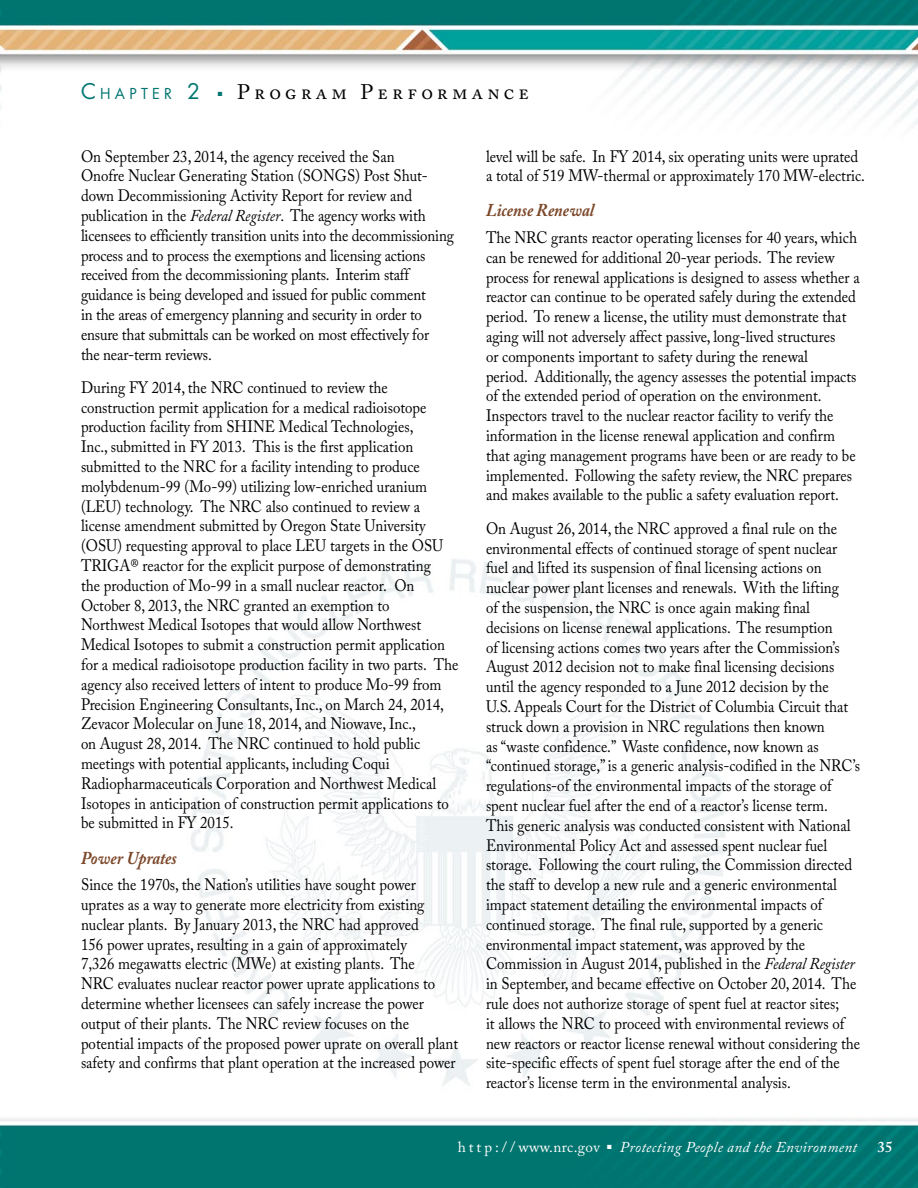
<style>
.page{position:relative;width:918px;height:1188px;background:#fff}
.page>*{position:absolute;margin:0;border:0;box-sizing:border-box;transform-origin:0 0}
.t1{font:21px "Adobe Caslon Pro";letter-spacing:.2em;color:#000}
.t2{font:italic 700 18px "Adobe Caslon Pro";color:#7b4729;scale:.9 1}
.BODY{font:16.5px/19.8px "Adobe Caslon Pro";color:#000;scale:.9 1}
.t3{font:italic 15px "Adobe Caslon Pro";letter-spacing:.025em;color:#fff}
.t4{font:15px "Adobe Caslon Pro";letter-spacing:.025em;color:#fff}
.t5{font:600 15px "Adobe Caslon Pro";color:#fff}
.t6{font:14.7px "Futura";letter-spacing:.285em;color:#007570}
.s1{font-size:21px}
.s2{color:#007570}
.s3{font-style:italic}
.s4{color:#030000}
</style>
<div class="page">
<img style="left:0;top:0;width:918px;height:1188px">
<p class="t6" style="left:81px;top:83px;width:120px"><span class="s1">C</span>HAPTER <span class="s1">2</span></p>
<p class="t1" style="left:218px;top:79px;width:313px"><span class="s2">■</span> Program Performance</p>
<p class="BODY" style="left:81px;top:146px;width:416px">On September 23, 2014, the agency received the San<br>Onofre Nuclear Generating Station (SONGS) Post Shut&shy;down Decommissioning Activity Report for review and publication in the <span class="s3">Federal Register</span>. The agency works with licensees to efficiently transition units into the decommissioning process and to process the exemptions and licensing actions received from the decommissioning plants. Interim staff guidance is being developed and issued for public comment<br>in the areas of emergency planning and security in order to ensure that submittals can be worked on most effectively for<br>the near-term reviews.</p>
<p class="BODY" style="left:81px;top:377px;width:421px">During FY 2014, the NRC continued to review the construction permit application for a medical radioisotope production facility from SHINE Medical Technologies,<br>Inc., submitted in FY 2013. This is the first application submitted to the NRC for a facility intending to produce molybdenum‑99 (Mo-99) utilizing low-enriched uranium (LEU) technology. The NRC also continued to review a license amendment submitted by Oregon State University (OSU) requesting approval to place LEU targets in the OSU TRIGA® reactor for the explicit purpose of demonstrating<br>the production of Mo-99 in a small nuclear reactor. On October 8, 2013, the NRC granted an exemption to<br>Northwest Medical Isotopes that would allow Northwest Medical Isotopes to submit a construction permit application for a medical radioisotope production facility in two parts. The agency also received letters of intent to produce Mo-99 from Precision Engineering Consultants, Inc., on March 24, 2014, Zevacor Molecular on June 18, 2014, and Niowave, Inc.,<br>on August 28, 2014. The NRC continued to hold public meetings with potential applicants, including Coqui Radiopharmaceuticals Corporation and Northwest Medical Isotopes in anticipation of construction permit applications to be submitted in FY 2015.</p>
<h4 class="t2" style="left:81px;top:847px;width:108px">Power Uprates</h4>
<p class="BODY" style="left:81px;top:875px;width:421px"><span class="s4">Since the 1970s, the Nation’s utilities have sought power uprates as a way to generate more electricity from existing nuclear plants. By January 2013, the NRC had approved<br>156 power uprates, resulting in a gain of approximately<br>7,326 megawatts electric (MWe) at existing plants.</span> The<br>NRC evaluates nuclear reactor power uprate applications to determine whether licensees can safely increase the power output of their plants. The NRC review focuses on the potential impacts of the proposed power uprate on overall plant safety and confirms that plant operation at the increased power</p>
<p class="BODY" style="left:486px;top:146px;width:423px">level will be safe. In FY 2014, six operating units were uprated a total of 519 MW-thermal or approximately 170 MW-electric.</p>
<h4 class="t2" style="left:486px;top:200px;width:121px">License Renewal</h4>
<p class="BODY" style="left:486px;top:227px;width:417px">The NRC grants reactor operating licenses for 40 years, which can be renewed for additional 20-year periods. The review process for renewal applications is designed to assess whether a reactor can continue to be operated safely during the extended period. To renew a license, the utility must demonstrate that aging will not adversely affect passive, long-lived structures<br>or components important to safety during the renewal<br>period. Additionally, the agency assesses the potential impacts of the extended period of operation on the environment.<br>Inspectors travel to the nuclear reactor facility to verify the information in the license renewal application and confirm that aging management programs have been or are ready to be implemented. Following the safety review, the NRC prepares and makes available to the public a safety evaluation report.</p>
<p class="BODY" style="left:486px;top:518px;width:417px">On August 26, 2014, the NRC approved a final rule on the environmental effects of continued storage of spent nuclear fuel and lifted its suspension of final licensing actions on nuclear power plant licenses and renewals. With the lifting<br>of the suspension, the NRC is once again making final decisions on license renewal applications. The resumption<br>of licensing actions comes two years after the Commission’s August 2012 decision not to make final licensing decisions until the agency responded to a June 2012 decision by the<br>U.S. Appeals Court for the District of Columbia Circuit that struck down a provision in NRC regulations then known<br>as “waste confidence.” Waste confidence, now known as “continued storage,” is a generic analysis-codified in the NRC’s regulations-of the environmental impacts of the storage of spent nuclear fuel after the end of a reactor’s license term.<br>This generic analysis was conducted consistent with National Environmental Policy Act and assessed spent nuclear fuel storage. Following the court ruling, the Commission directed the staff to develop a new rule and a generic environmental impact statement detailing the environmental impacts of continued storage. The final rule, supported by a generic environmental impact statement, was approved by the Commission in August 2014, published in the <span class="s3">Federal Register </span>in September, and became effective on October 20, 2014. The rule does not authorize storage of spent fuel at reactor sites;<br>it allows the NRC to proceed with environmental reviews of new reactors or reactor license renewal without considering the site-specific effects of spent fuel storage after the end of the reactor’s license term in the environmental analysis.</p>
<p class="t4" style="left:458px;top:1138px;width:144px">h t t p : / / www.nrc.gov</p>
<p class="t3" style="left:607px;top:1138px;width:252px">■ Protecting People and the Environment</p>
<p class="t5" style="left:878px;top:1138px;width:16px">35</p>
</div>
